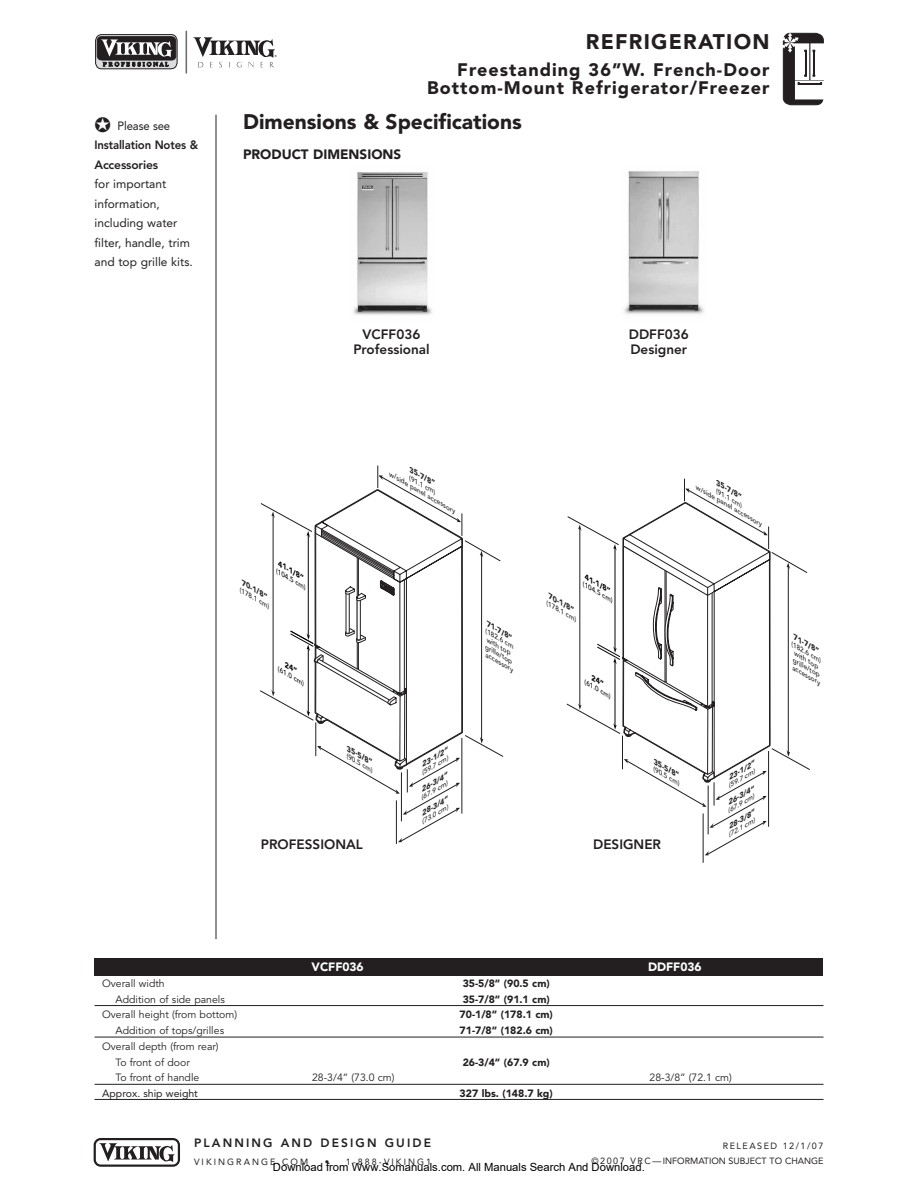
<style>
.page{position:relative;width:918px;height:1188px;background:#fff}
.page>*{position:absolute;margin:0;border:0;box-sizing:border-box;transform-origin:0 0}
.t1{font:900 21px "Avenir";color:#231f20}
.t2{font:900 21px "Avenir";letter-spacing:.06em;color:#231f20}
.t3{font:900 18px/18px "Avenir";letter-spacing:.06em;color:#231f20;text-align:right}
.t4{font:800 13.5px/15px "Avenir";color:#231f20;text-align:center}
.t5{font:900 13.5px "Avenir";color:#231f20}
.t6{font:12px/19.5px "Avenir";color:#231f20}
.t7{font:800 12px/19.5px "Avenir";letter-spacing:-.01em;color:#231f20;scale:.95 1}
.t8{font:800 12px "Avenir";letter-spacing:.175em;color:#231f20}
.t9{font:900 12px "Avenir";color:#fff}
.t10{font:11.25px "Arial";color:#000}
.t11{font:10.5px/15.8px "Avenir";color:#231f20}
.t12{font:900 10.5px "Avenir";color:#231f20}
.t13{font:10.5px "Avenir";color:#231f20}
.t14{font:9px/15px "Avenir";color:#231f20;text-align:right}
.t15{font:9px "Avenir";letter-spacing:.23em;color:#231f20}
.t16{font:italic 900 7.2px "Avenir";color:#231f20;scale:1.15 1}
.t17{font:italic 900 7.2px "Avenir";color:#040503;scale:1.15 1}
.t18{font:italic 900 7.05px "Avenir";color:#231f20;scale:1.16 1}
.t19{font:italic 900 7.05px "Avenir";color:#040503;scale:1.16 1}
.t20{font:italic 500 6.3px/6.8px "Avenir";color:#231f20;scale:1.16 1}
.t21{font:italic 500 6.3px/6.8px "Avenir";color:#231f20;scale:1.15 1}
.t22{font:italic 500 6.3px "Avenir";color:#040503;scale:1.15 1}
.t23{font:italic 500 6.3px "Avenir";color:#040503;scale:1.16 1}
.s1{font-weight:400}
</style>
<div class="page">
<img style="left:353px;top:172px;width:79px;height:143px">
<hr style="left:216px;top:115px;width:1px;height:824px;background:#231f20">
<hr style="left:186px;top:31px;width:1px;height:42px;background:#6c6d70">
<svg style="left:95px;top:34px;width:83px;height:36px;background:#706d6e"></svg>
<svg style="left:193px;top:37px;width:84px;height:30px"></svg>
<svg style="left:94px;top:1138px;width:86px;height:29px"></svg>
<svg style="left:782px;top:33px;width:41px;height:72px"></svg>
<hr style="left:813px;top:51px;width:2px;height:24px;background:#231f20">
<svg style="left:395px;top:540px;width:109px;height:303px"></svg>
<svg style="left:702px;top:552px;width:108px;height:311px"></svg>
<div style="left:94px;top:958px;width:730px;height:18px;background:#231f20"></div>
<hr style="left:94px;top:1005px;width:730px;height:1px;background:#231f20">
<hr style="left:94px;top:1037px;width:730px;height:1px;background:#231f20">
<hr style="left:94px;top:1084px;width:730px;height:1px;background:#231f20">
<hr style="left:94px;top:1099px;width:730px;height:1px;background:#231f20">
<img style="left:624px;top:171px;width:80px;height:143px">
<svg style="left:260px;top:466px;width:204px;height:376px"></svg>
<svg style="left:566px;top:479px;width:206px;height:376px"></svg>
<p class="t7" style="left:94px;top:117px;width:111px">✪ <span class="s1">Please see<br></span>Installation Notes &amp;<br>Accessories</p>
<p class="t6" style="left:94px;top:175px;width:100px">for important information, including water filter, handle, trim and top grille kits.</p>
<h1 class="t2" style="left:586px;top:33px;width:185px">REFRIGERATION</h1>
<h2 class="t3" style="left:427px;top:62px;width:344px">Freestanding 36”W. French-Door<br>Bottom-Mount Refrigerator/Freezer</h2>
<h1 class="t1" style="left:243px;top:113px;width:280px">Dimensions &amp; Specifications</h1>
<p class="t5" style="left:243px;top:149px;width:160px">PRODUCT DIMENSIONS</p>
<p class="t4" style="left:353px;top:328px;width:78px">VCFF036<br>Professional</p>
<p class="t4" style="left:629px;top:328px;width:61px;text-align:left">DDFF036<br>Designer</p>
<p class="t17" style="left:281px;top:561px;width:27px;rotate:30deg">41-1/8”</p>
<p class="t22" style="left:279px;top:569px;width:31px;rotate:30deg">(104.5 cm)</p>
<p class="t16" style="left:245px;top:580px;width:27px;rotate:30deg">70-1/8”</p>
<p class="t21" style="left:242px;top:587px;width:31px;rotate:30deg">(178.1 cm)</p>
<p class="t22" style="left:280px;top:667px;width:26px;rotate:30deg">(61.0 cm</p>
<p class="t16" style="left:412px;top:467px;width:27px;rotate:30deg">35-7/8”</p>
<p class="t21" style="left:395px;top:466px;width:68px;text-indent:19px;rotate:30deg">(91.1 cm<br>w/side panel accessory</p>
<p class="t16" style="left:489px;top:621px;width:27px;rotate:30deg">71-7/8”</p>
<p class="t21" style="left:488px;top:629px;width:29px;rotate:30deg">(182.6 cm</p>
<p class="t21" style="left:489px;top:637px;width:26px;rotate:30deg">with top</p>
<p class="t21" style="left:488px;top:644px;width:28px;rotate:30deg">grille/top</p>
<p class="t21" style="left:488px;top:652px;width:29px;rotate:30deg">accessory</p>
<p class="t19" style="left:588px;top:575px;width:27px;rotate:30deg">41-1/8”</p>
<p class="t23" style="left:585px;top:582px;width:31px;rotate:30deg">(104.5 cm)</p>
<p class="t18" style="left:551px;top:594px;width:27px;rotate:30deg">70-1/8”</p>
<p class="t20" style="left:549px;top:601px;width:31px;rotate:30deg">(178.1 cm)</p>
<p class="t23" style="left:587px;top:680px;width:26px;rotate:30deg">(61.0 cm</p>
<p class="t18" style="left:719px;top:480px;width:27px;rotate:30deg">35-7/8”</p>
<p class="t20" style="left:702px;top:479px;width:67px;text-indent:19px;rotate:30deg">(91.1 cm<br>w/side panel accessory</p>
<p class="t16" style="left:350px;top:746px;width:27px;rotate:30deg">35-5/8”</p>
<p class="t21" style="left:349px;top:754px;width:26px;rotate:30deg">(90.5 cm</p>
<p class="t16" style="left:420px;top:762px;width:27px;rotate:-30deg">23-1/2”</p>
<p class="t21" style="left:420px;top:771px;width:28px;rotate:-30deg">(59.7 cm)</p>
<p class="t16" style="left:420px;top:811px;width:27px;rotate:-30deg">28-3/4”</p>
<p class="t16" style="left:419px;top:787px;width:27px;rotate:-30deg">26-3/4”</p>
<p class="t21" style="left:419px;top:796px;width:28px;rotate:-30deg">(67.9 cm)</p>
<p class="t21" style="left:420px;top:820px;width:28px;rotate:-30deg">(73.0 cm)</p>
<p class="t18" style="left:656px;top:759px;width:27px;rotate:30deg">35-5/8”</p>
<p class="t20" style="left:656px;top:767px;width:26px;rotate:30deg">(90.5 cm</p>
<p class="t4" style="left:261px;top:838px;width:103px">PROFESSIONAL</p>
<p class="t4" style="left:593px;top:838px;width:69px">DESIGNER</p>
<p class="t18" style="left:727px;top:775px;width:27px;rotate:-30deg">23-1/2”</p>
<p class="t20" style="left:727px;top:784px;width:27px;rotate:-30deg">(59.7 cm)</p>
<p class="t18" style="left:727px;top:824px;width:27px;rotate:-30deg">28-3/8”</p>
<p class="t18" style="left:726px;top:801px;width:27px;rotate:-30deg">26-3/4”</p>
<p class="t20" style="left:726px;top:809px;width:27px;rotate:-30deg">(67.9 cm)</p>
<p class="t20" style="left:727px;top:833px;width:27px;rotate:-30deg">(72.1 cm)</p>
<p class="t18" style="left:796px;top:635px;width:27px;rotate:30deg">71-7/8”</p>
<p class="t20" style="left:794px;top:642px;width:31px;rotate:30deg">(182.6 cm)</p>
<p class="t20" style="left:797px;top:651px;width:25px;rotate:30deg">with top</p>
<p class="t20" style="left:795px;top:658px;width:28px;rotate:30deg">grille/top</p>
<p class="t20" style="left:795px;top:665px;width:29px;rotate:30deg">accessory</p>
<p class="t9" style="left:312px;top:962px;width:54px">VCFF036</p>
<p class="t9" style="left:648px;top:962px;width:55px">DDFF036</p>
<p class="t11" style="left:102px;top:976px;width:64px">Overall width</p>
<p class="t12" style="left:463px;top:979px;width:89px">35-5/8” (90.5 cm)</p>
<p class="t11" style="left:116px;top:992px;width:111px">Addition of side panels</p>
<p class="t12" style="left:463px;top:995px;width:89px">35-7/8” (91.1 cm)</p>
<p class="t11" style="left:102px;top:1008px;width:136px">Overall height (from bottom)</p>
<p class="t12" style="left:460px;top:1010px;width:95px">70-1/8” (178.1 cm)</p>
<p class="t11" style="left:116px;top:1024px;width:110px">Addition of tops/grilles</p>
<p class="t12" style="left:460px;top:1026px;width:95px">71-7/8” (182.6 cm)</p>
<p class="t11" style="left:116px;top:1039px;width:105px;text-indent:-13px">Overall depth (from rear)<br>To front of door</p>
<p class="t12" style="left:463px;top:1058px;width:89px">26-3/4” (67.9 cm)</p>
<p class="t11" style="left:116px;top:1071px;width:85px">To front of handle</p>
<p class="t11" style="left:312px;top:1071px;width:84px">28-3/4” (73.0 cm)</p>
<p class="t11" style="left:650px;top:1071px;width:84px">28-3/8” (72.1 cm)</p>
<p class="t13" style="left:102px;top:1089px;width:97px">Approx. ship weight</p>
<p class="t12" style="left:460px;top:1089px;width:95px">327 lbs. (148.7 kg)</p>
<p class="t8" style="left:194px;top:1138px;width:239px">PLANNING AND DESIGN GUIDE</p>
<p class="t15" style="left:194px;top:1159px;width:116px">VIKINGRANGE.COM</p>
<p class="t15" style="left:325px;top:1159px;width:108px">• 1-888-VIKING1</p>
<p class="t14" style="left:592px;top:1139px;width:233px">RELEASED 12/1/07<br>© 2 0 0 7 V R C — INFORMATION SUBJECT TO CHANGE</p>
<p class="t10" style="left:273px;top:1160px;width:373px">Download from Www.Somanuals.com. All Manuals Search And Download.</p>
</div>
